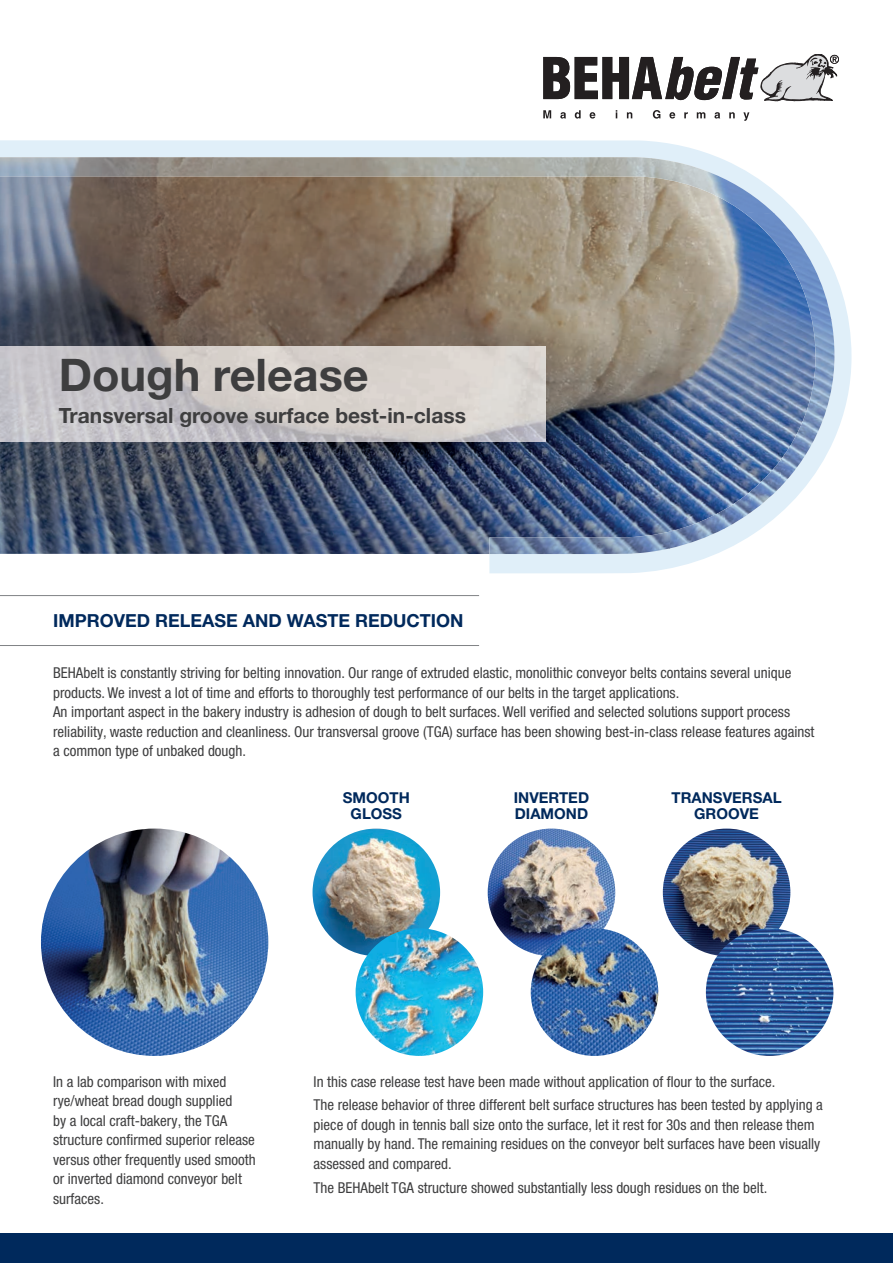
<style>
.page{position:relative;width:893px;height:1263px;background:#fff}
.page>*{position:absolute;margin:0;border:0;box-sizing:border-box;transform-origin:0 0}
.t1{font:700 45px "Helvetica Neue LT Pro";color:#3e3e3f}
.t2{font:700 21px "Helvetica Neue LT Pro";color:#3e3e3f}
.t3{font:700 18px "Helvetica Neue LT Pro";color:#00295c}
.t4{font:condensed 15px/19.5px "Helvetica Neue LT Pro";color:#3e3e3f}
.t5{font:700 15px/16.5px "Helvetica Neue LT Pro";color:#00295c;text-align:center}
</style>
<div class="page">
<svg style="left:543px;top:110px;width:8px;height:8px"></svg>
<svg style="left:560px;top:112px;width:6px;height:7px"></svg>
<svg style="left:575px;top:110px;width:6px;height:9px"></svg>
<svg style="left:590px;top:112px;width:5px;height:7px"></svg>
<svg style="left:627px;top:112px;width:5px;height:6px"></svg>
<svg style="left:653px;top:110px;width:7px;height:9px"></svg>
<svg style="left:669px;top:112px;width:6px;height:7px"></svg>
<svg style="left:684px;top:112px;width:4px;height:6px"></svg>
<svg style="left:697px;top:112px;width:8px;height:6px"></svg>
<svg style="left:714px;top:112px;width:6px;height:7px"></svg>
<svg style="left:729px;top:112px;width:6px;height:6px"></svg>
<svg style="left:743px;top:112px;width:6px;height:9px"></svg>
<svg style="left:543px;top:54px;width:296px;height:47px"></svg>
<div style="left:0;top:1233px;width:893px;height:30px;background:#00295c"></div>
<img style="left:0;top:140px;width:851px;height:433px">
<img style="left:0;top:157px;width:212px;height:19px">
<img style="left:212px;top:157px;width:563px;height:57px">
<img style="left:743px;top:212px;width:71px;height:56px">
<img style="left:791px;top:266px;width:40px;height:52px">
<img style="left:780px;top:318px;width:54px;height:170px">
<img style="left:724px;top:458px;width:58px;height:71px">
<img style="left:669px;top:509px;width:56px;height:40px">
<img style="left:489px;top:531px;width:182px;height:23px">
<img style="left:0;top:346px;width:545px;height:96px">
<hr style="left:0;top:645px;width:479px;height:1px;background:#808285">
<hr style="left:0;top:595px;width:479px;height:1px;background:#808285">
<img style="left:41px;top:828px;width:227px;height:228px;border-radius:114px">
<img style="left:313px;top:828px;width:127px;height:128px;border-radius:64px">
<img style="left:356px;top:928px;width:127px;height:128px;border-radius:64px">
<img style="left:488px;top:828px;width:127px;height:128px;border-radius:64px">
<img style="left:531px;top:928px;width:127px;height:128px;border-radius:64px">
<img style="left:663px;top:828px;width:127px;height:128px;border-radius:64px">
<img style="left:706px;top:928px;width:127px;height:128px;border-radius:64px">
<h1 class="t1" style="left:59px;top:347px;width:312px">Dough release</h1>
<h2 class="t2" style="left:59px;top:402px;width:409px">Transversal groove surface best-in-class</h2>
<p class="t3" style="left:53px;top:609px;width:412px">IMPROVED RELEASE AND WASTE REDUCTION</p>
<p class="t4" style="left:53px;top:663px;width:763px">BEHAbelt is constantly striving for belting innovation. Our range of extruded elastic, monolithic conveyor belts contains several unique products. We invest a lot of time and efforts to thoroughly test performance of our belts in the target applications.<br>An important aspect in the bakery industry is adhesion of dough to belt surfaces. Well verified and selected solutions support process reliability, waste reduction and cleanliness. Our transversal groove (TGA) surface has been showing best-in-class release features against a common type of unbaked dough.</p>
<p class="t5" style="left:343px;top:789px;width:68px">SMOOTH<br>GLOSS</p>
<p class="t5" style="left:514px;top:789px;width:77px;text-align:left">INVERTED<br>DIAMOND</p>
<p class="t5" style="left:672px;top:789px;width:112px">TRANSVERSAL<br>GROOVE</p>
<p class="t4" style="left:53px;top:1071px;width:204px">In a lab comparison with mixed rye/wheat bread dough supplied<br>by a local craft-bakery, the TGA structure confirmed superior release versus other frequently used smooth or inverted diamond conveyor belt surfaces.</p>
<p class="t4" style="left:314px;top:1069px;width:511px;line-height:23.7px">In this case release test have been made without application of flour to the surface.<br>The release behavior of three different belt surface structures has been tested by applying a</p>
<p class="t4" style="left:314px;top:1114px;width:508px">piece of dough in tennis ball size onto the surface, let it rest for 30s and then release them manually by hand. The remaining residues on the conveyor belt surfaces have been visually assessed and compared.</p>
<p class="t4" style="left:314px;top:1177px;width:455px">The BEHAbelt TGA structure showed substantially less dough residues on the belt.</p>
</div>
